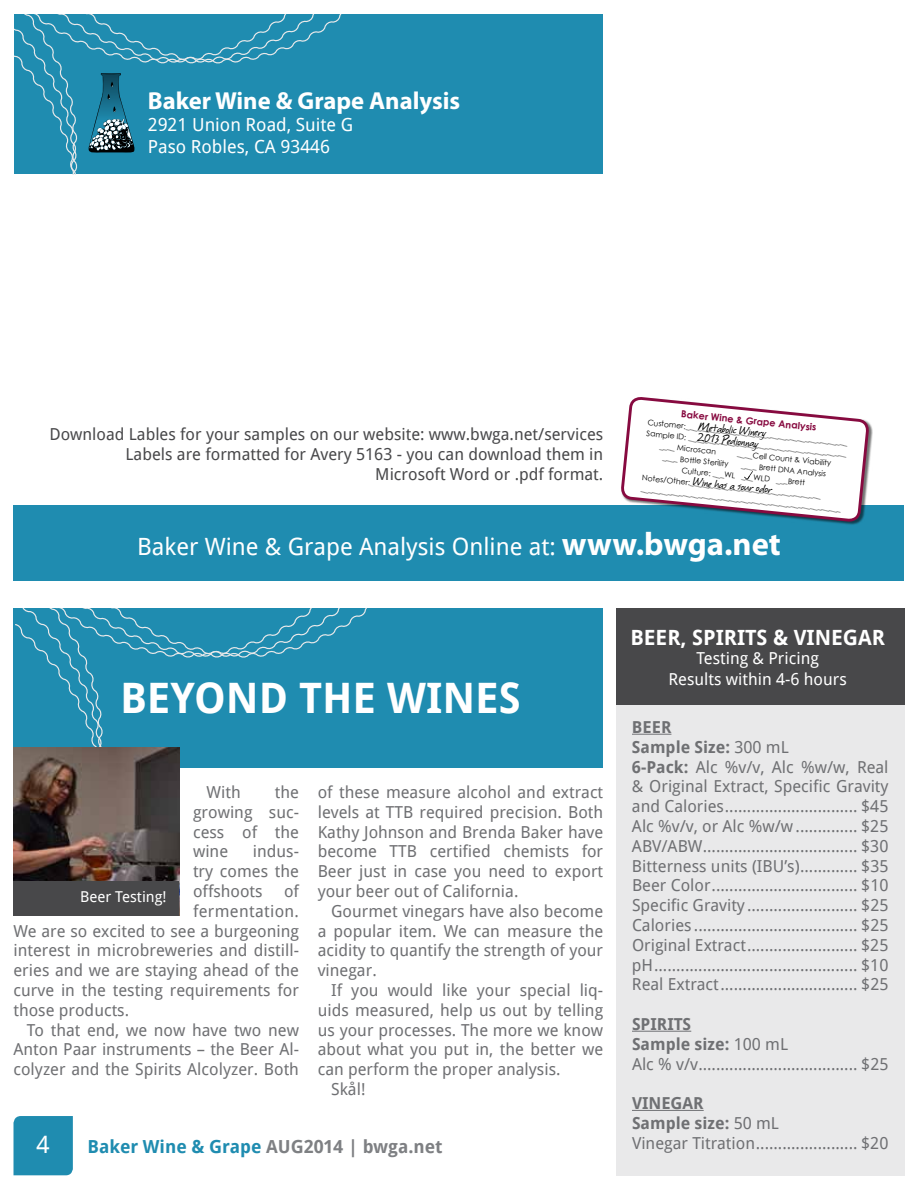
<style>
.page{position:relative;width:918px;height:1188px;background:#fff}
.page>*{position:absolute;margin:0;border:0;box-sizing:border-box;transform-origin:0 0}
.t1{font:700 42px "Droid Sans";color:#fff}
.t2{font:700 24.6px "Myriad Pro";color:#fff}
.t3{font:24px "Droid Sans";color:#fff}
.t4{font:23.85px "Droid Sans";color:#fff}
.t5{font:700 21px "Droid Sans";color:#fff}
.t6{font:18px/21.6px "Droid Sans";color:#fff}
.t7{font:700 18px "Droid Sans";color:#7e8083}
.t8{font:16.5px/19.8px "Droid Sans";color:#6f7073;text-align:justify}
.t9{font:16.5px/19.8px "Droid Sans";color:#48484a;text-align:right}
.t10{font:16.5px/21px "Droid Sans";color:#fff;text-align:center}
.t11{font:16.5px "Droid Sans";letter-spacing:.02em;color:#6f7073}
.t12{font:15px "Droid Sans";color:#fff}
.t13{font:11.4px "BPL Handwriting";color:#000}
.t14{font:700 9.75px "Century Gothic";color:#870a40}
.t15{font:7.8px/11.1px "Century Gothic";color:#000}
.s1{font-family:"Myriad Pro";font-weight:700;font-size:32.55px}
.s2{color:#1f8cb0}
.s3{font-weight:700}
</style>
<div class="page">
<div style="left:14px;top:608px;width:589px;height:160px;background:#1f8cb0"></div>
<div style="left:14px;top:14px;width:589px;height:160px;background:#1f8cb0"></div>
<svg style="left:14px;top:608px;width:353px;height:140px"></svg>
<div style="left:616px;top:608px;width:288px;height:567px;background:#e9e9ea"></div>
<hr style="left:632px;top:734px;width:39px;height:1px;background:#6f7073">
<hr style="left:632px;top:1031px;width:59px;height:1px;background:#6f7073">
<hr style="left:632px;top:1110px;width:72px;height:1px;background:#6f7073">
<div style="left:616px;top:609px;width:288px;height:96px;background:#48484a"></div>
<img style="left:14px;top:748px;width:166px;height:168px">
<div style="left:14px;top:881px;width:165px;height:35px;background:#48484a"></div>
<div style="left:14px;top:505px;width:890px;height:75px;background:#1f8cb0"></div>
<div style="left:13px;top:1116px;width:60px;height:59px;background:#1f8cb0"></div>
<svg style="left:14px;top:14px;width:328px;height:161px"></svg>
<div style="left:622px;top:398px;width:251px;height:128px;background:#000;opacity:.55"></div>
<svg style="left:621px;top:397px;width:250px;height:126px"></svg>
<h2 class="t2" style="left:148px;top:85px;width:314px">Baker Wine &amp; Grape Analysis</h2>
<p class="t6" style="left:148px;top:113px;width:207px">2921 Union Road, Suite G<br>Paso Robles, CA 93446</p>
<p class="t14" style="left:682px;top:406px;width:137px;rotate:6deg">Baker Wine &amp; Grape Analysis</p>
<p class="t9" style="left:49px;top:424px;width:555px">Download Lables for your samples on our website: www.bwga.net/services<br>Labels are formatted for Avery 5163 - you can download them in<br>Microsoft Word or .pdf format.</p>
<p class="t15" style="left:648px;top:416px;width:201px;rotate:6deg">Customer:___________________________________________</p>
<p class="t13" style="left:699px;top:419px;width:69px;rotate:6deg">Metabolic Winery</p>
<p class="t13" style="left:694px;top:474px;width:81px;rotate:6deg">Wine has a sour odor</p>
<p class="t15" style="left:647px;top:427px;width:201px;rotate:6deg">SampleID:__________________________________________</p>
<p class="t13" style="left:698px;top:430px;width:63px;rotate:6deg">2013 Pedionnay</p>
<p class="t15" style="left:660px;top:440px;width:58px;rotate:6deg">_ _ _ _ Microscan</p>
<p class="t15" style="left:738px;top:448px;width:96px;rotate:6deg">_ _ _ _ Cell Count &amp; Viability</p>
<p class="t15" style="left:683px;top:454px;width:56px;text-indent:-20px;rotate:6deg">_ _ _ _ Bottle Sterility<br>Culture: _ _ _ WL</p>
<p class="t15" style="left:742px;top:459px;width:87px;rotate:6deg">_ _ _ _ Brett DNA Analysis</p>
<p class="t15" style="left:643px;top:471px;width:180px;rotate:6deg">Notes/Other:__________________________________</p>
<p class="t15" style="left:742px;top:470px;width:65px;rotate:6deg">___WLD ___Brett</p>
<p class="t15" style="left:642px;top:482px;width:201px;rotate:6deg">____________________________________________________</p>
<h3 class="t4" style="left:137px;top:530px;width:645px">Baker Wine &amp; Grape Analysis Online at: <span class="s1">www.bwga.net</span></h3>
<h1 class="t1" style="left:120px;top:669px;width:55px">Beyon</h1>
<h1 class="t1" style="left:259px;top:669px;width:156px">d the wines</h1>
<p class="t8" style="left:193px;top:782px;width:107px;text-indent:82px">the growing suc&shy;cess of the wine</p>
<p class="t8" style="left:207px;top:782px;width:36px">With</p>
<p class="t8" style="left:193px;top:841px;width:107px;text-indent:60px">indus&shy;try comes the offshoots</p>
<p class="t8" style="left:284px;top:881px;width:16px">of</p>
<p class="t11" style="left:193px;top:899px;width:107px">fermentation.</p>
<p class="t8" style="left:14px;top:920px;width:287px">We are so excited to see a burgeoning</p>
<p class="t8" style="left:14px;top:940px;width:287px">interest in microbreweries and distill-</p>
<p class="t8" style="left:14px;top:960px;width:287px">eries and we are staying ahead of the</p>
<p class="t8" style="left:14px;top:980px;width:287px">curve in the testing requirements for</p>
<p class="t8" style="left:14px;top:999px;width:117px">those products.</p>
<p class="t8" style="left:27px;top:1019px;width:274px">To that end, we now have two new</p>
<p class="t8" style="left:14px;top:1039px;width:287px">Anton Paar instruments – the Beer Al-</p>
<p class="t8" style="left:14px;top:1059px;width:287px">colyzer and the Spirits Alcolyzer. Both</p>
<p class="t12" style="left:80px;top:886px;width:88px">Beer Testing!</p>
<p class="t8" style="left:318px;top:782px;width:287px">of these measure alcohol and extract levels at TTB required precision. Both Kathy Johnson and Brenda Baker have become TTB certified chemists for Beer just in case you need to export your beer out of California.</p>
<p class="t8" style="left:318px;top:900px;width:287px;text-indent:13px">Gourmet vinegars have also become a popular item. We can measure the acidity to quantify the strength of your vinegar.</p>
<p class="t8" style="left:331px;top:980px;width:274px">If you would like your special liq-</p>
<p class="t8" style="left:318px;top:999px;width:287px">uids measured, help us out by telling</p>
<p class="t8" style="left:318px;top:1019px;width:287px">us your processes. The more we know</p>
<p class="t8" style="left:318px;top:1039px;width:287px">about what you put in, the better we</p>
<p class="t8" style="left:318px;top:1059px;width:244px">can perform the proper analysis.</p>
<p class="t8" style="left:331px;top:1079px;width:36px">Skål!</p>
<h3 class="t3" style="left:37px;top:1128px;width:15px">4</h3>
<p class="t7" style="left:87px;top:1134px;width:357px"><span class="s2">Baker Wine &amp; Grape</span> AUG2014 | bwga.net</p>
<p class="t5" style="left:630px;top:622px;width:85px">Beer, Spirits</p>
<p class="t5" style="left:773px;top:622px;width:48px">&amp; Vinegar</p>
<p class="t10" style="left:669px;top:647px;width:180px">Testing &amp; Pricing<br>Results within 4-6 hours</p>
<p class="t8" style="left:632px;top:717px;width:258px;text-align:left"><span class="s3">BEER<br>Sample Size:</span> 300 mL<br><span class="s3">6-Pack:</span> Alc %v/v, Alc %w/w, Real &amp; Original Extract, Specific Gravity and Calories.............................. $45<br>Alc %v/v, or Alc %w/w.............. $25<br>ABV/ABW................................... $30<br>Bitterness units (IBU’s)............. $35<br>Beer Color................................. $10<br>Specific Gravity......................... $25<br>Calories ..................................... $25<br>Original Extract......................... $25 pH.............................................. $10<br>Real Extract............................... $25</p>
<p class="t8" style="left:632px;top:1014px;width:258px;text-align:left"><span class="s3">SPIRITS<br>Sample size:</span> 100 mL<br>Alc % v/v.................................... $25</p>
<p class="t8" style="left:632px;top:1093px;width:258px;text-align:left"><span class="s3">Vinegar<br>Sample size:</span> 50 mL<br>Vinegar Titration....................... $20</p>
</div>
